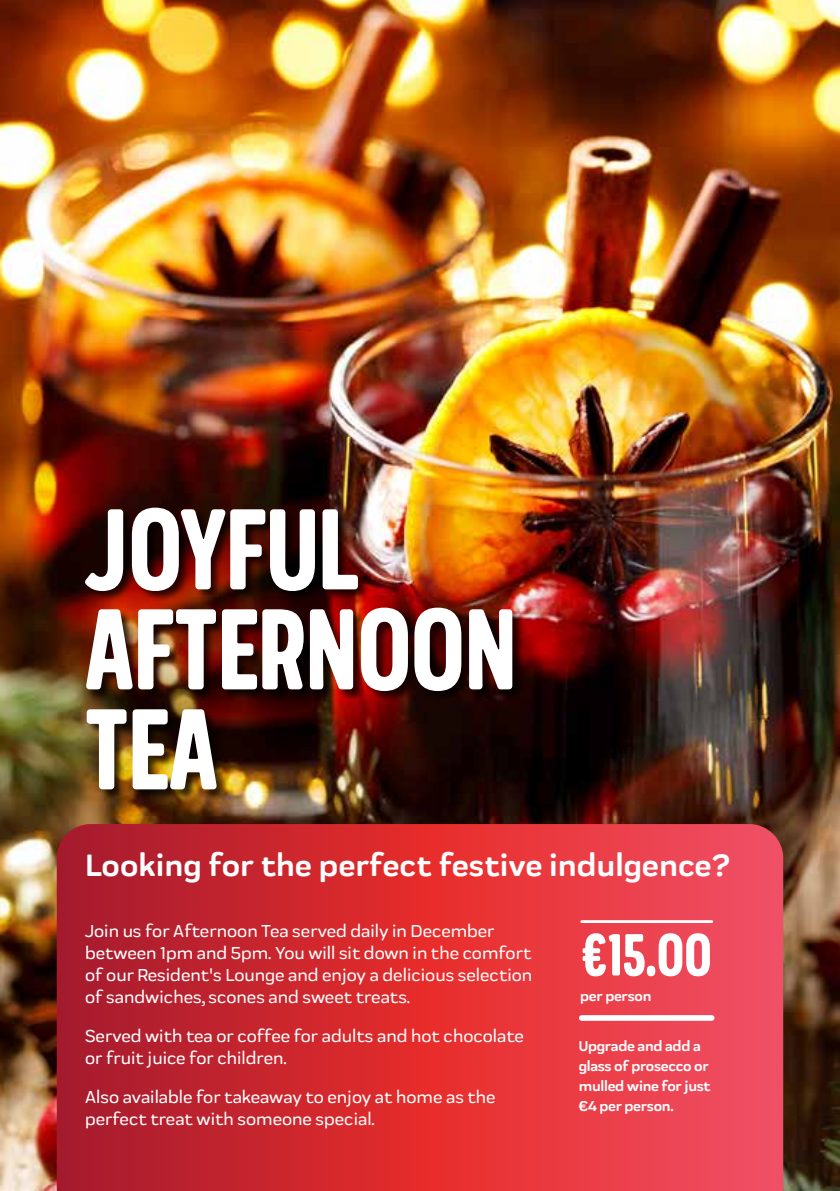
<style>
.page{position:relative;width:840px;height:1191px;background:#fff}
.page>*{position:absolute;margin:0;border:0;box-sizing:border-box;transform-origin:0 0}
.t1{font:700 condensed 120px/100px "Praktika Rnd";color:#fff}
.t2{font:700 condensed 62px "Praktika Rnd";color:#fff}
.t3{font:700 32px "Praktika Rnd";color:#fff}
.t4{font:500 18px/22px "Praktika Rnd";color:#fff}
.t5{font:700 14.8px/20px "Praktika Rnd";letter-spacing:-.02em;color:#fff}
</style>
<div class="page">
<hr style="left:839px;top:0;width:1px;height:1191px;background:#fdb913">
<img style="left:0;top:0;width:839px;height:1191px">
<svg style="left:57px;top:824px;width:725px;height:367px;background:#d7313a"></svg>
<div style="left:85px;top:508px;width:439px;height:293px;background:#000;opacity:.75"></div>
<hr style="left:581px;top:920px;width:130px;height:3px;background:#fff">
<div style="left:581px;top:1015px;width:130px;height:5px;background:#fff"></div>
<h1 class="t1" style="left:85px;top:488px;width:433px">JOYFUL<br>AFTERNOON<br>TEA</h1>
<h3 class="t3" style="left:85px;top:840px;width:647px">Looking for the perfect festive indulgence?</h3>
<p class="t4" style="left:85px;top:918px;width:448px">Join us for Afternoon Tea served daily in December between 1pm and 5pm. You will sit down in the comfort of our Resident's Lounge and enjoy a delicious selection of sandwiches, scones and sweet treats.</p>
<p class="t4" style="left:85px;top:1023px;width:440px">Served with tea or coffee for adults and hot chocolate or fruit juice for children.</p>
<p class="t4" style="left:85px;top:1084px;width:412px">Also available for takeaway to enjoy at home as the perfect treat with someone special.</p>
<h2 class="t2" style="left:581px;top:906px;width:131px">€15.00</h2>
<p class="t5" style="left:580px;top:984px;width:73px">per person</p>
<p class="t5" style="left:578px;top:1034px;width:133px">Upgrade and add a glass of prosecco or mulled wine for just €4 per person.</p>
</div>
